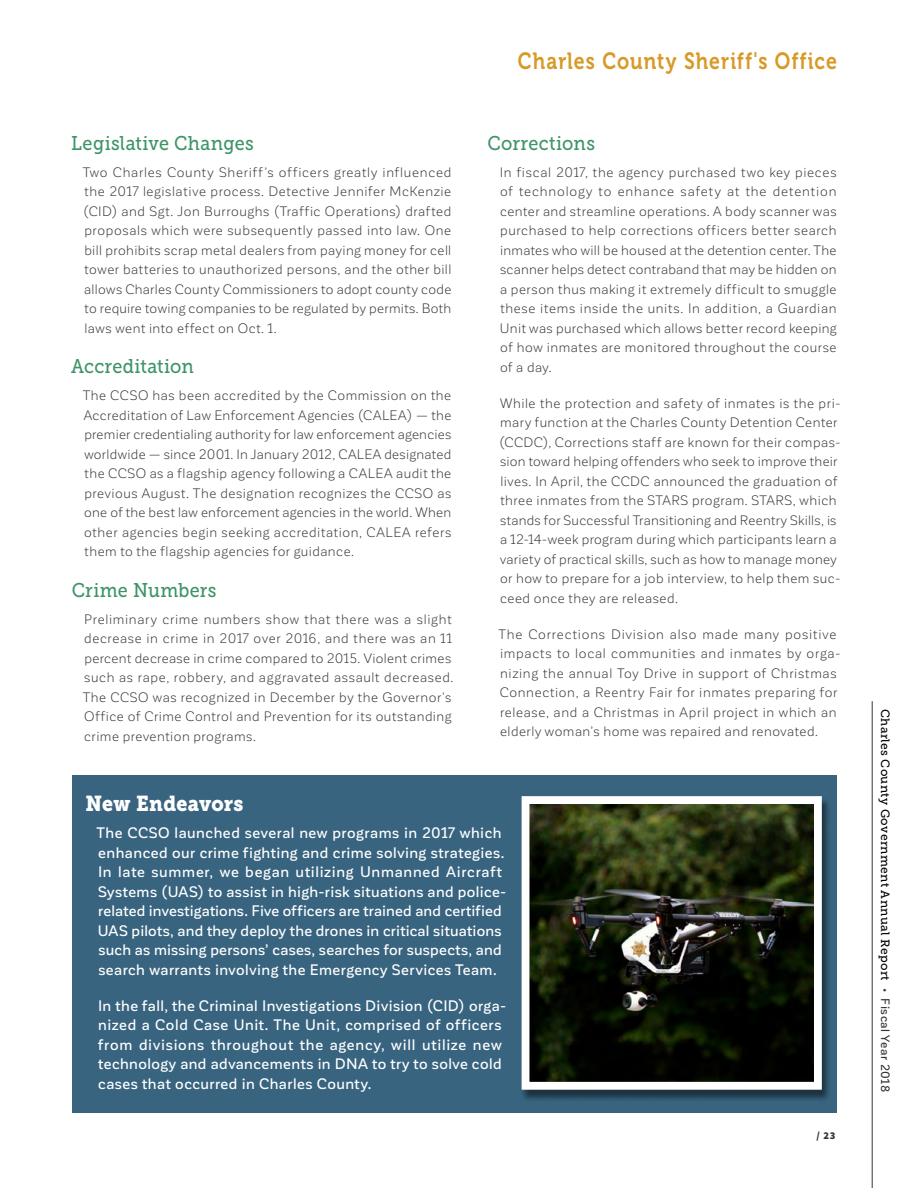
<style>
.page{position:relative;width:918px;height:1188px;background:#fff}
.page>*{position:absolute;margin:0;border:0;box-sizing:border-box;transform-origin:0 0}
.t1{font:23.4px "Museo 700";letter-spacing:.055em;color:#d89a27;scale:.83 1}
.t2{font:21.45px "Museo Slab 900";letter-spacing:.015em;color:#fff;scale:.91 1}
.t3{font:19.8px "Museo Slab 500";letter-spacing:.015em;color:#3d9468;scale:.91 1}
.t4{font:500 15px/19.5px "Corporative Sans";letter-spacing:.03em;color:#fff}
.t5{font:13.5px/19.5px "Corporative Sans";letter-spacing:.04em;color:#363636;text-align:justify}
.t6{font:12px "Museo Slab 500";letter-spacing:.03em;color:#000}
.t7{font:900 10.5px "Source Sans Pro";color:#363636}
.s1{font-family:"Corporative Sans";font-weight:500;color:#363636}
</style>
<div class="page">
<div style="left:72px;top:776px;width:765px;height:337px;background:#386480"></div>
<div style="left:520px;top:797px;width:311px;height:305px;background:#000;opacity:.5"></div>
<svg style="left:520px;top:796px;width:306px;height:298px;background:#32382a"></svg>
<hr style="left:872px;top:701px;width:1px;height:487px;background:#363636">
<h3 class="t3" style="left:71px;top:132px;width:202px">Legislative Changes</h3>
<p class="t5" style="left:83px;top:162px;width:370px">Two Charles County Sheriff’s officers greatly influenced the 2017 legislative process. Detective Jennifer McKenzie (CID) and Sgt. Jon Burroughs (Traffic Operations) drafted proposals which were subsequently passed into law. One bill prohibits scrap metal dealers from paying money for cell tower batteries to unauthorized persons, and the other bill allows Charles County Commissioners to adopt county code to require towing companies to be regulated by permits. Both laws went into effect on Oct. 1.</p>
<h3 class="t3" style="left:71px;top:355px;width:137px">Accreditation</h3>
<p class="t5" style="left:83px;top:386px;width:370px">The CCSO has been accredited by the Commission on the Accreditation of Law Enforcement Agencies (CALEA) — the premier credentialing authority for law enforcement agencies worldwide — since 2001. In January 2012, CALEA designated the CCSO as a flagship agency following a CALEA audit the previous August. The designation recognizes the CCSO as one of the best law enforcement agencies in the world. When other agencies begin seeking accreditation, CALEA refers them to the flagship agencies for guidance.</p>
<h3 class="t3" style="left:72px;top:579px;width:161px">Crime Numbers</h3>
<p class="t5" style="left:83px;top:609px;width:372px;text-align:left">Preliminary crime numbers show that there was a slight decrease in crime in 2017 over 2016, and there was an 11 percent decrease in crime compared to 2015. Violent crimes such as rape, robbery, and aggravated assault decreased.<br>The CCSO was recognized in December by the Governor’s Office of Crime Control and Prevention for its outstanding crime prevention programs.</p>
<h1 class="t1" style="left:518px;top:48px;width:386px">Charles County Sheriff's Office</h1>
<h3 class="t3" style="left:488px;top:132px;width:120px">Corrections</h3>
<p class="t5" style="left:500px;top:163px;width:338px">In fiscal 2017, the agency purchased two key pieces of technology to enhance safety at the detention center and streamline operations. A body scanner was purchased to help corrections officers better search inmates who will be housed at the detention center. The scanner helps detect contraband that may be hidden on a person thus making it extremely difficult to smuggle these items inside the units. In addition, a Guardian Unit was purchased which allows better record keeping of how inmates are monitored throughout the course of a day.</p>
<p class="t5" style="left:499px;top:394px;width:343px;text-align:left">While the protection and safety of inmates is the pri&shy;mary function at the Charles County Detention Center (CCDC), Corrections staff are known for their compas&shy;sion toward helping offenders who seek to improve their lives. In April, the CCDC announced the graduation of three inmates from the STARS program. STARS, which stands for Successful Transitioning and Reentry Skills, is a 12-14-week program during which participants learn a variety of practical skills, such as how to manage money or how to prepare for a job interview, to help them suc&shy;ceed once they are released.</p>
<p class="t5" style="left:499px;top:625px;width:343px;text-align:left">The Corrections Division also made many positive impacts to local communities and inmates by orga&shy;nizing the annual Toy Drive in support of Christmas Connection, a Reentry Fair for inmates preparing for release, and a Christmas in April project in which an elderly woman’s home was repaired and renovated.</p>
<h2 class="t2" style="left:85px;top:791px;width:175px">New Endeavors</h2>
<p class="t4" style="left:97px;top:823px;width:411px">The CCSO launched several new programs in 2017 which enhanced our crime fighting and crime solving strategies.<br>In late summer, we began utilizing Unmanned Aircraft Systems (UAS) to assist in high-risk situations and police&shy;related investigations. Five officers are trained and certified UAS pilots, and they deploy the drones in critical situations such as missing persons’ cases, searches for suspects, and search warrants involving the Emergency Services Team.</p>
<p class="t4" style="left:98px;top:996px;width:410px">In the fall, the Criminal Investigations Division (CID) orga&shy;nized a Cold Case Unit. The Unit, comprised of officers from divisions throughout the agency, will utilize new technology and advancements in DNA to try to solve cold cases that occurred in Charles County.</p>
<p class="t7" style="left:817px;top:1129px;width:20px">/ 23</p>
<p class="t6" style="left:892px;top:709px;width:385px;rotate:90deg">Charles County Government Annual Report <span class="s1">• Fiscal Year 2018</span></p>
</div>
